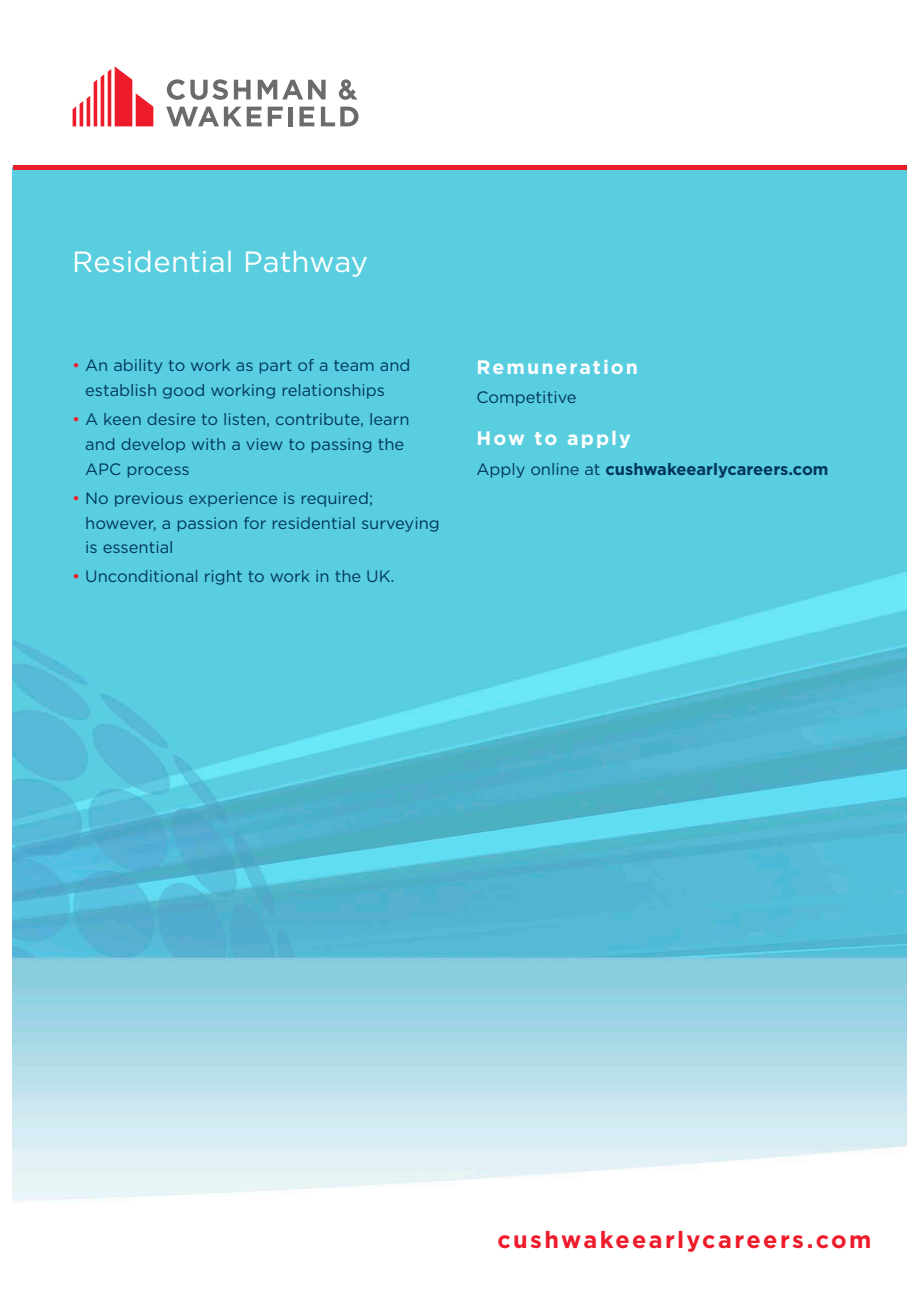
<style>
.page{position:relative;width:919px;height:1289px;background:#fff}
.page>*{position:absolute;margin:0;border:0;box-sizing:border-box;transform-origin:0 0}
.Job_Title_Heading_Co{font:29.25px "Gotham";color:#fff}
.t1{font:700 23.4px "Gotham";letter-spacing:.1em;color:#ee1b2a}
.Body_Copy{font:700 19.5px "Gotham";letter-spacing:.105em;color:#fff}
.Sub_Head{font:700 19.5px "Gotham";letter-spacing:.105em;color:#fff}
.Sub_Head-2{font:16.5px/24.8px "Gotham";color:#003560}
.Body_Copy-2{font:700 16.5px "Gotham";color:#003560}
.Body_Copy-3{font:16.5px "Gotham";color:#003560}
.s1{color:#ee1b2a}
.s2{font-weight:400}
</style>
<div class="page">
<img style="left:13px;top:169px;width:893px;height:1033px">
<hr style="left:13px;top:165px;width:893px;height:4px;background:#ee1b2a">
<svg style="left:73px;top:66px;width:80px;height:60px"></svg>
<svg style="left:234px;top:80px;width:16px;height:19px"></svg>
<hr style="left:289px;top:107px;width:4px;height:19px;background:#6a6c6c">
<svg style="left:299px;top:107px;width:15px;height:19px"></svg>
<svg style="left:321px;top:107px;width:37px;height:19px"></svg>
<svg style="left:167px;top:79px;width:61px;height:21px"></svg>
<svg style="left:258px;top:80px;width:67px;height:19px"></svg>
<svg style="left:268px;top:107px;width:15px;height:19px"></svg>
<svg style="left:166px;top:107px;width:95px;height:19px"></svg>
<svg style="left:339px;top:79px;width:18px;height:21px"></svg>
<p class="Job_Title_Heading_Co" style="left:72px;top:243px;width:297px">Residential Pathway</p>
<p class="Sub_Head-2" style="left:85px;top:353px;width:327px;text-indent:-13px"><span class="s1">•</span> An ability to work as part of a team and establish good working relationships</p>
<p class="Sub_Head-2" style="left:85px;top:406px;width:326px;text-indent:-13px"><span class="s1">•</span> A keen desire to listen, contribute, learn and develop with a view to passing the<br>APC process</p>
<p class="Sub_Head-2" style="left:85px;top:485px;width:356px;text-indent:-13px"><span class="s1">•</span> No previous experience is required; however, a passion for residential surveying is essential</p>
<p class="Sub_Head-2" style="left:72px;top:563px;width:324px"><span class="s1">•</span> Unconditional right to work in the UK.</p>
<p class="Body_Copy" style="left:476px;top:354px;width:163px">Remuneration</p>
<p class="Body_Copy-3" style="left:476px;top:386px;width:102px">Competitive</p>
<p class="Sub_Head" style="left:476px;top:425px;width:156px">How to apply</p>
<p class="Body_Copy-2" style="left:476px;top:458px;width:353px"><span class="s2">Apply online at</span> cushwakeearlycareers.com</p>
<p class="t1" style="left:497px;top:1223px;width:375px">cushwakeearlycareers.com</p>
</div>
